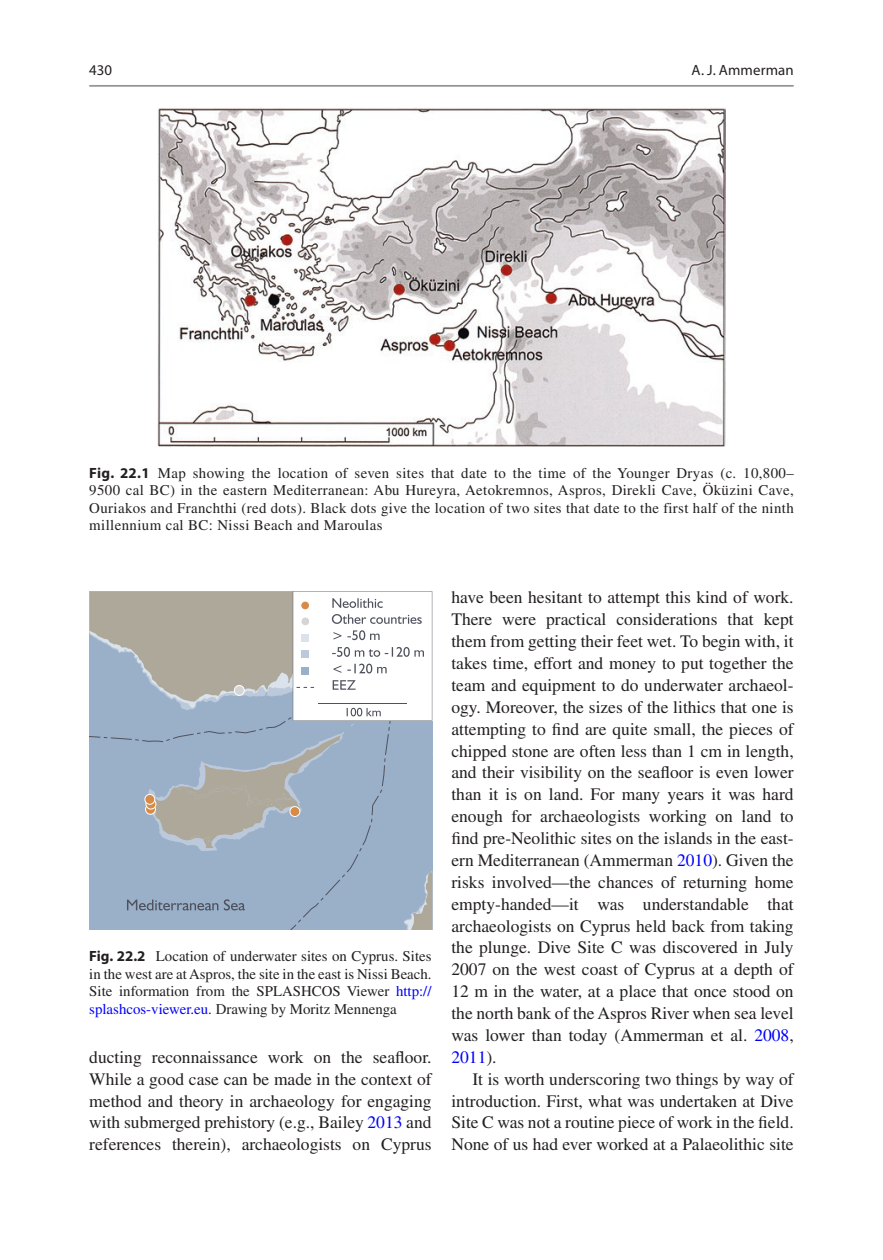
<style>
.page{position:relative;width:883px;height:1260px;background:#fff}
.page>*{position:absolute;margin:0;border:0;box-sizing:border-box;transform-origin:0 0}
.t1{font:17.5px/21.9px "Qblsyn Times LT Std";color:#231f20;text-align:justify}
.t2{font:14.88px/17.5px "Qblsyn Times LT Std";letter-spacing:.01em;color:#231f20;text-align:justify}
.t3{font:14.88px "Rgjykn Myriad Pro";letter-spacing:.005em;color:#231f20}
.t4{font:14.88px "Mcrgpl Myriad Pro";color:#231f20}
.s1{font-family:"Xsmbyk Myriad Pro";font-weight:700}
.s2{color:#0000fa}
</style>
<div class="page">
<img style="left:158px;top:107px;width:567px;height:339px">
<div style="left:391px;top:726px;width:41px;height:204px;background:#9ab0c9"></div>
<div style="left:89px;top:726px;width:302px;height:204px;background:#9ab0c9"></div>
<svg style="left:411px;top:872px;width:21px;height:58px"></svg>
<svg style="left:148px;top:732px;width:196px;height:119px;background:#a2afbb"></svg>
<svg style="left:146px;top:804px;width:9px;height:10px"></svg>
<div style="left:145px;top:804px;width:11px;height:10px;border:1px solid #fff;border-radius:50%"></div>
<div style="left:146px;top:799px;width:10px;height:10px;background:#d68b49;border-radius:50%"></div>
<div style="left:146px;top:799px;width:10px;height:10px;border:1px solid #fff;border-radius:50%"></div>
<div style="left:145px;top:794px;width:10px;height:10px;background:#d68b49;border-radius:50%"></div>
<div style="left:145px;top:794px;width:10px;height:11px;border:1px solid #fff;border-radius:50%"></div>
<div style="left:290px;top:807px;width:10px;height:10px;background:#d68b49;border-radius:50%"></div>
<div style="left:290px;top:806px;width:10px;height:11px;border:1px solid #fff;border-radius:50%"></div>
<svg style="left:127px;top:899px;width:118px;height:12px"></svg>
<svg style="left:89px;top:591px;width:343px;height:135px"></svg>
<div style="left:302px;top:634px;width:7px;height:7px;background:#dae3eb"></div>
<hr style="left:89px;top:85px;width:705px;height:2px;background:#939598">
<p class="t4" style="left:89px;top:61px;width:24px">430</p>
<p class="t3" style="left:691px;top:61px;width:104px">A. J. Ammerman</p>
<p class="t2" style="left:89px;top:464px;width:706px"><span class="s1">Fig. 22.1</span> Map showing the location of seven sites that date to the time of the Younger Dryas (c. 10,800– 9500 cal BC) in the eastern Mediterranean: Abu Hureyra, Aetokremnos, Aspros, Direkli Cave, Öküzini Cave, Ouriakos and Franchthi (red dots). Black dots give the location of two sites that date to the first half of the ninth millennium cal BC: Nissi Beach and Maroulas</p>
<p class="t2" style="left:89px;top:948px;width:344px"><span class="s1">Fig. 22.2</span> Location of underwater sites on Cyprus. Sites in the west are at Aspros, the site in the east is Nissi Beach.<br>Site information from the SPLASHCOS Viewer <span class="s2">http:// splashcos-viewer.eu</span>. Drawing by Moritz Mennenga</p>
<p class="t1" style="left:89px;top:1046px;width:344px">ducting reconnaissance work on the seafloor.<br>While a good case can be made in the context of method and theory in archaeology for engaging with submerged prehistory (e.g., Bailey <span class="s2">2013</span> and references therein), archaeologists on Cyprus</p>
<p class="t1" style="left:451px;top:587px;width:344px">have been hesitant to attempt this kind of work.<br>There were practical considerations that kept them from getting their feet wet. To begin with, it takes time, effort and money to put together the team and equipment to do underwater archaeol&shy;ogy. Moreover, the sizes of the lithics that one is attempting to find are quite small, the pieces of chipped stone are often less than 1 cm in length, and their visibility on the seafloor is even lower than it is on land. For many years it was hard enough for archaeologists working on land to find pre-Neolithic sites on the islands in the east&shy;ern Mediterranean (Ammerman <span class="s2">2010</span>). Given the risks involved—the chances of returning home empty-handed—it was understandable that archaeologists on Cyprus held back from taking the plunge. Dive Site C was discovered in July 2007 on the west coast of Cyprus at a depth of 12 m in the water, at a place that once stood on the north bank of the Aspros River when sea level was lower than today (Ammerman et al. <span class="s2">2008</span>, <span class="s2">2011</span>).</p>
<p class="t1" style="left:451px;top:1068px;width:344px;text-indent:21px">It is worth underscoring two things by way of introduction. First, what was undertaken at Dive Site C was not a routine piece of work in the field.<br>None of us had ever worked at a Palaeolithic site</p>
</div>
